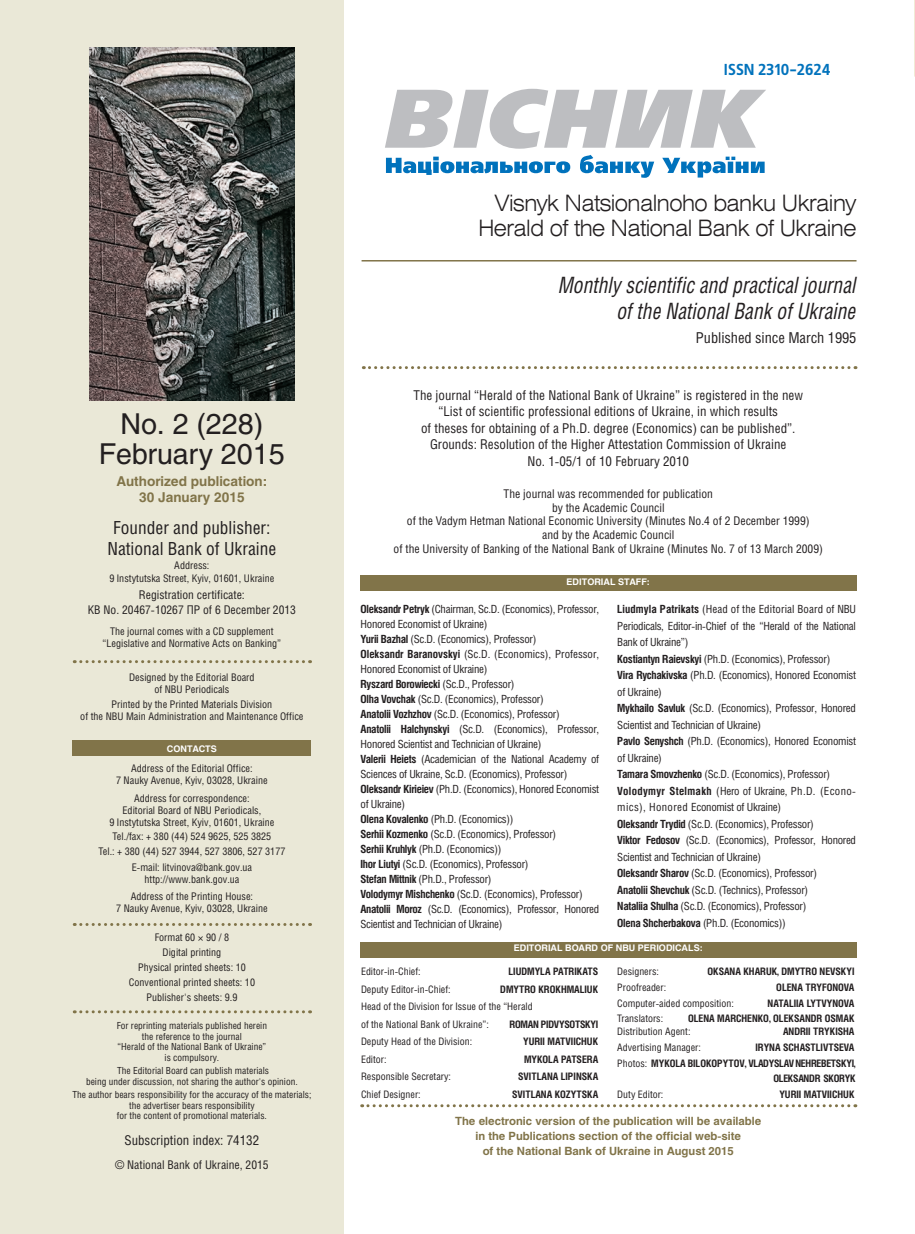
<style>
.page{position:relative;width:915px;height:1234px;background:#fff}
.page>*{position:absolute;margin:0;border:0;box-sizing:border-box;transform-origin:0 0}
.t1{font:28.5px/30px "Helios";letter-spacing:-.005em;color:#231f20;text-align:center}
.t2{font:300 22.5px/25.5px "Helios Ext";letter-spacing:-.025em;color:#231f20;text-align:right;scale:.9 1}
.t3{font:italic 22.5px/25.5px "Helios Cond";color:#231f20;text-align:right;scale:.9 1}
.t4{font:18px/21px "Helios Cond";color:#231f20;text-align:center}
.t5{font:700 15.9px "Free Set C";color:#0072bc;scale:.91 1}
.t6{font:15px "Helios Cond";letter-spacing:-.005em;color:#231f20}
.t7{font:13.5px/16.5px "Helios Cond";color:#231f20;text-align:center}
.t8{font:700 13.5px/16.2px "Helios";color:#817449;text-align:center}
.t9{font:12px/13.8px "Helios Cond";color:#231f20;text-align:center}
.t10{font:11.25px/15px "Helios Cond";letter-spacing:-.025em;color:#231f20}
.t11{font:700 11.25px/15px "Helios";color:#817449;text-align:center}
.t12{font:10.5px/12px "Helios Cond";color:#231f20;text-align:center}
.t13{font:10.35px/17.4px "Helios Cond";color:#231f20}
.t14{font:700 10.35px/15.9px "Helios Cond";color:#231f20;text-align:right}
.t15{font:700 10.35px "Helios Cond";letter-spacing:-.025em;color:#231f20}
.t16{font:9.75px/10.5px "Helios Cond";color:#231f20;text-align:center}
.t17{font:700 9px "Helios";color:#fff}
.s1{font-weight:700}
.s2{font-weight:400}
</style>
<div class="page">
<div style="left:0;top:0;width:343px;height:1233px;background:#eae8d7"></div>
<img style="left:89px;top:47px;width:205px;height:353px">
<svg style="left:385px;top:89px;width:381px;height:60px"></svg>
<svg style="left:386px;top:157px;width:184px;height:18px"></svg>
<svg style="left:580px;top:155px;width:74px;height:23px"></svg>
<svg style="left:662px;top:157px;width:102px;height:20px"></svg>
<hr style="left:361px;top:260px;width:495px;height:1px;background:#817449">
<div style="left:360px;top:941px;width:496px;height:16px;background:#817449"></div>
<div style="left:360px;top:575px;width:496px;height:15px;background:#817449"></div>
<svg style="left:363px;top:366px;width:485px;height:3px"></svg>
<svg style="left:361px;top:1104px;width:487px;height:2px"></svg>
<div style="left:72px;top:740px;width:239px;height:15px;background:#817449"></div>
<svg style="left:74px;top:660px;width:229px;height:3px"></svg>
<svg style="left:74px;top:923px;width:229px;height:2px"></svg>
<svg style="left:74px;top:1010px;width:229px;height:3px"></svg>
<h1 class="t1" style="left:99px;top:410px;width:187px">No. 2 (228)<br>February 2015</h1>
<p class="t8" style="left:116px;top:474px;width:152px">Authorized publication:<br>30 January 2015</p>
<h3 class="t4" style="left:107px;top:518px;width:170px">Founder and publisher:<br>National Bank of Ukraine</h3>
<p class="t12" style="left:109px;top:558px;width:166px;line-height:13.5px">Address:<br>9 Instytutska Street, Kyiv, 01601, Ukraine</p>
<p class="t9" style="left:88px;top:587px;width:210px;line-height:15px">Registration certificate:<br>КВ No. 20467-10267 ПР of 6 December 2013</p>
<p class="t12" style="left:103px;top:626px;width:180px">The journal comes with a CD supplement “Legislative and Normative Acts on Banking”</p>
<p class="t12" style="left:129px;top:671px;width:127px">Designed by the Editorial Board of NBU Periodicals</p>
<p class="t12" style="left:80px;top:698px;width:225px">Printed by the Printed Materials Division<br>of the NBU Main Administration and Maintenance Office</p>
<p class="t17" style="left:167px;top:744px;width:51px">CONTACTS</p>
<p class="t12" style="left:116px;top:763px;width:153px">Address of the Editorial Office:<br>7 Nauky Avenue, Kyiv, 03028, Ukraine</p>
<p class="t12" style="left:109px;top:793px;width:166px">Address for correspondence:<br>Editorial Board of NBU Periodicals,<br>9 Instytutska Street, Kyiv, 01601, Ukraine</p>
<p class="t12" style="left:98px;top:830px;width:188px;line-height:14.2px">Tel./fax: + 380 (44) 524 9625, 525 3825<br>Tel.: + 380 (44) 527 3944, 527 3806, 527 3177</p>
<p class="t12" style="left:132px;top:862px;width:122px">E-mail: litvinova@bank.gov.ua http://www.bank.gov.ua</p>
<p class="t12" style="left:116px;top:890px;width:153px">Address of the Printing House:<br>7 Nauky Avenue, Kyiv, 03028, Ukraine</p>
<p class="t12" style="left:129px;top:930px;width:128px;line-height:15px">Format 60 90 / 8<br>Digital printing<br>Physical printed sheets: 10<br>Conventional printed sheets: 10<br>Publisher's sheets: 9.9</p>
<p class="t16" style="left:117px;top:1021px;width:152px">For reprinting materials published herein the reference to the journal<br>“Herald of the National Bank of Ukraine” is compulsory.</p>
<p class="t16" style="left:86px;top:1066px;width:213px">The Editorial Board can publish materials<br>being under discussion, not sharing the author's opinion.</p>
<p class="t16" style="left:72px;top:1090px;width:240px">The author bears responsibility for the accuracy of the materials; the advertiser bears responsibility<br>for the content of promotional materials.</p>
<p class="t7" style="left:124px;top:1132px;width:136px">Subscription index: 74132</p>
<p class="t9" style="left:115px;top:1158px;width:155px">© National Bank of Ukraine, 2015</p>
<h3 class="t5" style="left:723px;top:64px;width:119px">ISSN 2310-2624</h3>
<h2 class="t2" style="left:478px;top:191px;width:421px">Visnyk Natsionalnoho banku Ukrainy<br>Herald of the National Bank of Ukraine</h2>
<h2 class="t3" style="left:558px;top:274px;width:332px">Monthly scientific and practical journal of the National Bank of Ukraine</h2>
<h3 class="t6" style="left:695px;top:332px;width:162px">Published since March 1995</h3>
<p class="t7" style="left:413px;top:387px;width:391px">The journal “Herald of the National Bank of Ukraine” is registered in the new “List of scientific professional editions of Ukraine, in which results<br>of theses for obtaining of a Ph.D. degree (Economics) can be published”.<br>Grounds: Resolution of the Higher Attestation Commission of Ukraine<br>No. 1-05/1 of 10 February 2010</p>
<p class="t9" style="left:393px;top:487px;width:431px">The journal was recommended for publication<br>by the Academic Council<br>of the Vadym Hetman National Economic University (Minutes No.4 of 2 December 1999)<br>and by the Academic Council<br>of the University of Banking of the National Bank of Ukraine (Minutes No. 7 of 13 March 2009)</p>
<p class="t17" style="left:566px;top:577px;width:85px">EDITORIAL STAFF:</p>
<p class="t10" style="left:360px;top:602px;width:240px"><span class="s1">Oleksandr Petryk</span> (Chairman, Sc.D. (Economics), Professor, Honored Economist of Ukraine)<br><span class="s1">Yurii Bazhal</span> (Sc.D. (Economics), Professor)<br><span class="s1">Oleksandr Baranovskyi</span> (Sc.D. (Economics), Professor, Honored Economist of Ukraine)<br><span class="s1">Ryszard Borowiecki</span> (Sc.D., Professor)<br><span class="s1">Olha Vovchak</span> (Sc.D. (Economics), Professor)<br><span class="s1">Anatolii Vozhzhov</span> (Sc.D. (Economics), Professor)<br><span class="s1">Anatolii Halchynskyi</span> (Sc.D. (Economics), Professor, Honored Scientist and Technician of Ukraine)<br><span class="s1">Valerii Heiets</span> (Academician of the National Academy of Sciences of Ukraine, Sc.D. (Economics), Professor)<br><span class="s1">Oleksandr Kirieiev</span> (Ph.D. (Economics), Honored Economist of Ukraine)<br><span class="s1">Olena Kovalenko</span> (Ph.D. (Economics))<br><span class="s1">Serhii Kozmenko</span> (Sc.D. (Economics), Professor)<br><span class="s1">Serhii Kruhlyk</span> (Ph.D. (Economics))<br><span class="s1">Ihor Liutyi</span> (Sc.D. (Economics), Professor)<br><span class="s1">Stefan Mittnik</span> (Ph.D., Professor)<br><span class="s1">Volodymyr Mishchenko</span> (Sc.D. (Economics), Professor)<br><span class="s1">Anatolii Moroz</span> (Sc.D. (Economics), Professor, Honored Scientist and Technician of Ukraine)</p>
<p class="t10" style="left:617px;top:601px;width:240px;line-height:16.5px"><span class="s1">Liudmyla Patrikats</span> (Head of the Editorial Board of NBU Periodicals, Editor-in-Chief of the “Herald of the National Bank of Ukraine”)<br><span class="s1">Kostiantyn Raievskyi</span> (Ph.D. (Economics), Professor)<br><span class="s1">Vira Rychakivska</span> (Ph.D. (Economics), Honored Economist of Ukraine)<br><span class="s1">Mykhailo Savluk</span> (Sc.D. (Economics), Professor, Honored Scientist and Technician of Ukraine)<br><span class="s1">Pavlo Senyshch</span> (Ph.D. (Economics), Honored Economist of Ukraine)<br><span class="s1">Tamara Smovzhenko</span> (Sc.D. (Economics), Professor)<br><span class="s1">Volodymyr Stelmakh</span> (Hero of Ukraine, Ph.D. (Econo&shy;mics), Honored Economist of Ukraine)<br><span class="s1">Oleksandr Trydid</span> (Sc.D. (Economics), Professor)<br><span class="s1">Viktor Fedosov</span> (Sc.D. (Economics), Professor, Honored Scientist and Technician of Ukraine)<br><span class="s1">Oleksandr Sharov</span> (Sc.D. (Economics), Professor)<br><span class="s1">Anatolii Shevchuk</span> (Sc.D. (Technics), Professor)<br><span class="s1">Nataliia Shulha</span> (Sc.D. (Economics), Professor)<br><span class="s1">Olena Shcherbakova</span> (Ph.D. (Economics))</p>
<p class="t17" style="left:513px;top:944px;width:190px">EDITORIAL BOARD OF NBU PERIODICALS:</p>
<p class="t13" style="left:361px;top:963px;width:61px">Editor-in-Chief:</p>
<p class="t14" style="left:508px;top:964px;width:91px">LIUDMYLA PATRIKATS</p>
<p class="t13" style="left:361px;top:980px;width:91px">Deputy Editor-in-Chief:</p>
<p class="t14" style="left:500px;top:981px;width:99px">DMYTRO KROKHMALIUK</p>
<p class="t13" style="left:361px;top:998px;width:173px">Head of the Division for Issue of the “Herald of the National Bank of Ukraine”:</p>
<p class="t15" style="left:509px;top:1019px;width:90px">ROMAN PIDVYSOTSKYI</p>
<p class="t13" style="left:361px;top:1033px;width:113px">Deputy Head of the Division:</p>
<p class="t14" style="left:523px;top:1034px;width:77px">YURII MATVIICHUK</p>
<p class="t13" style="left:361px;top:1050px;width:27px">Editor:</p>
<p class="t14" style="left:524px;top:1051px;width:76px">MYKOLA PATSERA</p>
<p class="t13" style="left:361px;top:1068px;width:91px">Responsible Secretary:</p>
<p class="t14" style="left:518px;top:1068px;width:81px">SVITLANA LIPINSKA</p>
<p class="t13" style="left:361px;top:1085px;width:61px">Chief Designer:</p>
<p class="t14" style="left:512px;top:1086px;width:87px">SVITLANA KOZYTSKA</p>
<p class="t13" style="left:617px;top:963px;width:43px">Designers:</p>
<p class="t14" style="left:707px;top:964px;width:148px">OKSANA KHARUK, DMYTRO NEVSKYI</p>
<p class="t13" style="left:617px;top:979px;width:50px">Proofreader:</p>
<p class="t14" style="left:776px;top:980px;width:80px">OLENA TRYFONOVA</p>
<p class="t13" style="left:617px;top:995px;width:118px">Computer-aided composition:</p>
<p class="t14" style="left:767px;top:996px;width:88px">NATALIIA LYTVYNOVA</p>
<p class="t13" style="left:617px;top:1009px;width:47px">Translators:</p>
<p class="t14" style="left:688px;top:1010px;width:168px">OLENA MARCHENKO, OLEKSANDR OSMAK</p>
<p class="t13" style="left:617px;top:1023px;width:75px">Distribution Agent:</p>
<p class="t14" style="left:782px;top:1024px;width:73px">ANDRII TRYKISHA</p>
<p class="t13" style="left:617px;top:1039px;width:85px">Advertising Manager:</p>
<p class="t14" style="left:617px;top:1040px;width:240px">IRYNA SCHASTLIVTSEVA<br><span class="s2">Photos:</span> MYKOLA BILOKOPYTOV, VLADYSLAV NEHREBETSKYI,</p>
<p class="t15" style="left:773px;top:1073px;width:84px">OLEKSANDR SKORYK</p>
<p class="t13" style="left:617px;top:1085px;width:48px">Duty Editor:</p>
<p class="t14" style="left:779px;top:1086px;width:77px">YURII MATVIICHUK</p>
<p class="t11" style="left:455px;top:1113px;width:307px">The electronic version of the publication will be available in the Publications section of the official web-site<br>of the National Bank of Ukraine in August 2015</p>
</div>
